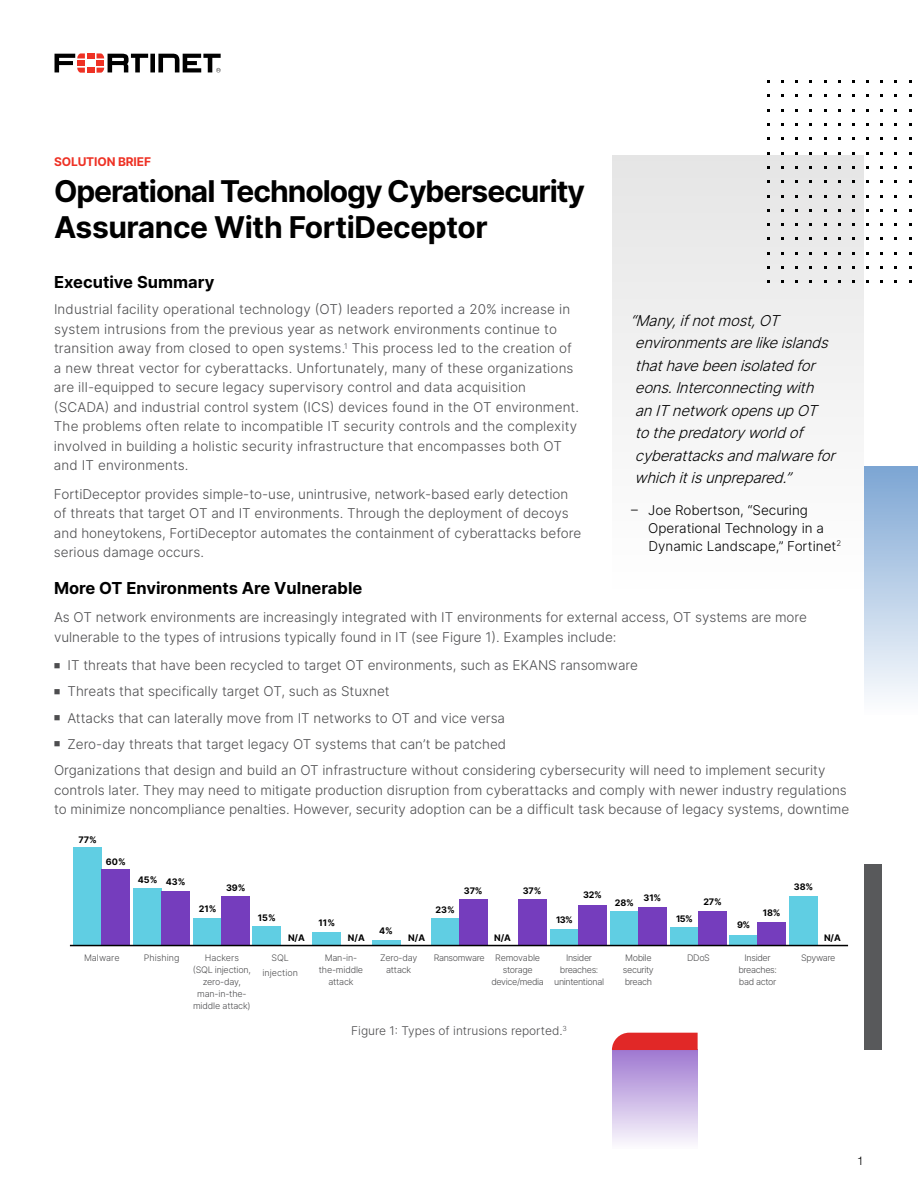
<style>
.page{position:relative;width:918px;height:1188px;background:#fff}
.page>*{position:absolute;margin:0;border:0;box-sizing:border-box;transform-origin:0 0}
.t1{font:700 30px/36px "Inter";letter-spacing:-.035em;color:#000}
.t2{font:700 16.5px "Inter";color:#000}
.t3{font:italic 300 15px/22.5px "Inter";color:#000}
.t4{font:300 13.5px/19.5px "Inter";color:#4d4d4f}
.t5{font:300 13.5px/18px "Inter";color:#000}
.t6{font:300 12px "Inter";color:#4d4d4f}
.t7{font:700 12px "Inter";letter-spacing:-.01em;color:#ee3124}
.t8{font:300 12px "Helvetica Neue LT Pro";color:#000}
.t9{font:300 9px/12px "Inter";letter-spacing:-.04em;color:#4d4d4f;text-align:center}
.t10{font:300 9px/12px "Inter";letter-spacing:-.02em;color:#4d4d4f;text-align:center}
.t11{font:700 9px "Inter";letter-spacing:-.02em;color:#000}
.t12{font:300 9px/15px "Inter";color:#4d4d4f;text-align:center}
</style>
<div class="page">
<svg style="left:55px;top:53px;width:166px;height:20px"></svg>
<div style="left:612px;top:156px;width:252px;height:438px;background:#f2f2f2"></div>
<div style="left:194px;top:919px;width:28px;height:26px;background:#60cee3"></div>
<div style="left:790px;top:897px;width:28px;height:48px;background:#60cee3"></div>
<div style="left:253px;top:927px;width:28px;height:18px;background:#60cee3"></div>
<div style="left:313px;top:933px;width:28px;height:12px;background:#60cee3"></div>
<div style="left:372px;top:940px;width:28px;height:5px;background:#60cee3"></div>
<div style="left:74px;top:848px;width:28px;height:97px;background:#60cee3"></div>
<div style="left:102px;top:870px;width:28px;height:75px;background:#753dbd"></div>
<div style="left:134px;top:889px;width:28px;height:56px;background:#60cee3"></div>
<div style="left:162px;top:891px;width:28px;height:54px;background:#753dbd"></div>
<div style="left:222px;top:897px;width:28px;height:48px;background:#753dbd"></div>
<div style="left:431px;top:919px;width:28px;height:26px;background:#60cee3"></div>
<div style="left:459px;top:899px;width:28px;height:46px;background:#753dbd"></div>
<div style="left:550px;top:930px;width:29px;height:15px;background:#60cee3"></div>
<div style="left:579px;top:905px;width:28px;height:40px;background:#753dbd"></div>
<div style="left:610px;top:912px;width:28px;height:33px;background:#60cee3"></div>
<div style="left:638px;top:907px;width:29px;height:38px;background:#753dbd"></div>
<div style="left:671px;top:927px;width:28px;height:18px;background:#60cee3"></div>
<div style="left:699px;top:911px;width:28px;height:34px;background:#753dbd"></div>
<div style="left:730px;top:936px;width:28px;height:9px;background:#60cee3"></div>
<div style="left:758px;top:922px;width:28px;height:23px;background:#753dbd"></div>
<div style="left:518px;top:899px;width:28px;height:46px;background:#753dbd"></div>
<hr style="left:70px;top:945px;width:778px;height:1px;background:#000">
<div style="left:612px;top:1050px;width:86px;height:99px;background:linear-gradient(to bottom,#9f78d1,#fdfcfe)"></div>
<div style="left:864px;top:864px;width:17px;height:185px;background:#58595b"></div>
<div style="left:864px;top:467px;width:54px;height:248px;background:linear-gradient(to bottom,#7ca6d3,#fdfdfe)"></div>
<svg style="left:612px;top:1033px;width:86px;height:17px"></svg>
<p class="t7" style="left:54px;top:153px;width:99px">SOLUTION BRIEF</p>
<h1 class="t1" style="left:54px;top:172px;width:533px">Operational Technology Cybersecurity<br>Assurance With FortiDeceptor</h1>
<p class="t2" style="left:54px;top:270px;width:162px">Executive Summary</p>
<p class="t4" style="left:54px;top:300px;width:527px">Industrial facility operational technology (OT) leaders reported a 20% increase in system intrusions from the previous year as network environments continue to transition away from closed to open systems.<sup>1</sup> This process led to the creation of a new threat vector for cyberattacks. Unfortunately, many of these organizations are ill-equipped to secure legacy supervisory control and data acquisition (SCADA) and industrial control system (ICS) devices found in the OT environment.<br>The problems often relate to incompatible IT security controls and the complexity involved in building a holistic security infrastructure that encompasses both OT and IT environments.</p>
<p class="t4" style="left:54px;top:484px;width:529px">FortiDeceptor provides simple-to-use, unintrusive, network-based early detection of threats that target OT and IT environments. Through the deployment of decoys and honeytokens, FortiDeceptor automates the containment of cyberattacks before serious damage occurs.</p>
<p class="t2" style="left:54px;top:576px;width:310px">More OT Environments Are Vulnerable</p>
<p class="t3" style="left:630px;top:309px;width:212px">“Many,ifnotmost,OT environmentsarelikeislands thathavebeenisolatedfor eons.Interconnectingwith anITnetworkopensupOT tothepredatoryworldof cyberattacksandmalwarefor whichitisunprepared.”</p>
<p class="t5" style="left:648px;top:501px;width:194px;text-indent:-17px">– Joe Robertson, “Securing<br>Operational Technology in a<br>Dynamic Landscape,” Fortinet<sup>2</sup></p>
<p class="t4" style="left:54px;top:607px;width:755px">As OT network environments are increasingly integrated with IT environments for external access, OT systems are more vulnerable to the types of intrusions typically found in IT (see Figure 1). Examples include:</p>
<p class="t4" style="left:54px;top:655px;width:586px">■ IT threats that have been recycled to target OT environments, such as EKANS ransomware</p>
<p class="t4" style="left:54px;top:682px;width:337px">■ Threats that specifically target OT, such as Stuxnet</p>
<p class="t4" style="left:54px;top:708px;width:453px">■ Attacks that can laterally move from IT networks to OT and vice versa</p>
<p class="t4" style="left:54px;top:731px;width:773px;line-height:26.2px">■ Zero-day threats that target legacy OT systems that can’t be patched<br>Organizations that design and build an OT infrastructure without considering cybersecurity will need to implement security</p>
<p class="t4" style="left:54px;top:780px;width:797px">controls later. They may need to mitigate production disruption from cyberattacks and comply with newer industry regulations to minimize noncompliance penalties. However, security adoption can be a difficult task because of legacy systems, downtime</p>
<p class="t11" style="left:78px;top:833px;width:20px">77%</p>
<p class="t11" style="left:106px;top:855px;width:21px">60%</p>
<p class="t12" style="left:84px;top:950px;width:37px">Malware</p>
<p class="t11" style="left:138px;top:873px;width:21px">45%</p>
<p class="t11" style="left:166px;top:875px;width:21px">43%</p>
<p class="t11" style="left:199px;top:902px;width:19px">21%</p>
<p class="t11" style="left:226px;top:882px;width:21px">39%</p>
<p class="t11" style="left:258px;top:911px;width:19px">15%</p>
<p class="t11" style="left:794px;top:880px;width:21px">38%</p>
<p class="t11" style="left:464px;top:884px;width:20px">37%</p>
<p class="t11" style="left:523px;top:884px;width:20px">37%</p>
<p class="t11" style="left:583px;top:888px;width:20px">32%</p>
<p class="t11" style="left:644px;top:891px;width:19px">31%</p>
<p class="t11" style="left:703px;top:895px;width:20px">27%</p>
<p class="t11" style="left:615px;top:896px;width:20px">28%</p>
<p class="t11" style="left:436px;top:903px;width:21px">23%</p>
<p class="t11" style="left:763px;top:906px;width:19px">18%</p>
<p class="t11" style="left:319px;top:917px;width:18px">11%</p>
<p class="t11" style="left:556px;top:914px;width:18px">13%</p>
<p class="t11" style="left:676px;top:912px;width:18px">15%</p>
<p class="t11" style="left:737px;top:919px;width:14px">9%</p>
<p class="t11" style="left:379px;top:925px;width:15px">4%</p>
<p class="t11" style="left:288px;top:931px;width:18px">N/A</p>
<p class="t11" style="left:348px;top:931px;width:18px">N/A</p>
<p class="t11" style="left:408px;top:931px;width:18px">N/A</p>
<p class="t11" style="left:494px;top:931px;width:18px">N/A</p>
<p class="t11" style="left:824px;top:931px;width:18px">N/A</p>
<p class="t9" style="left:380px;top:951px;width:39px">Zero-day</p>
<p class="t9" style="left:687px;top:951px;width:24px">DDoS</p>
<p class="t9" style="left:801px;top:951px;width:36px">Spyware</p>
<p class="t9" style="left:386px;top:963px;width:27px">attack</p>
<p class="t12" style="left:144px;top:950px;width:37px">Phishing</p>
<p class="t12" style="left:263px;top:950px;width:37px">SQL injection</p>
<p class="t9" style="left:623px;top:951px;width:32px;text-align:left">Mobile security breach</p>
<p class="t9" style="left:434px;top:951px;width:52px">Ransomware</p>
<p class="t9" style="left:554px;top:951px;width:51px">Insider breaches: unintentional</p>
<p class="t9" style="left:738px;top:951px;width:40px">Insider breaches: bad actor</p>
<p class="t10" style="left:193px;top:951px;width:60px">Hackers<br>(SQL injection, zero-day, man-in-the&shy;middle attack)</p>
<p class="t10" style="left:319px;top:951px;width:46px">Man-in&shy;the-middle attack</p>
<p class="t9" style="left:491px;top:951px;width:54px">Removable storage device/media</p>
<p class="t6" style="left:351px;top:1022px;width:217px">Figure 1: Types of intrusions reported.<sup>3</sup></p>
<p class="t8" style="left:857px;top:1154px;width:8px">1</p>
</div>
